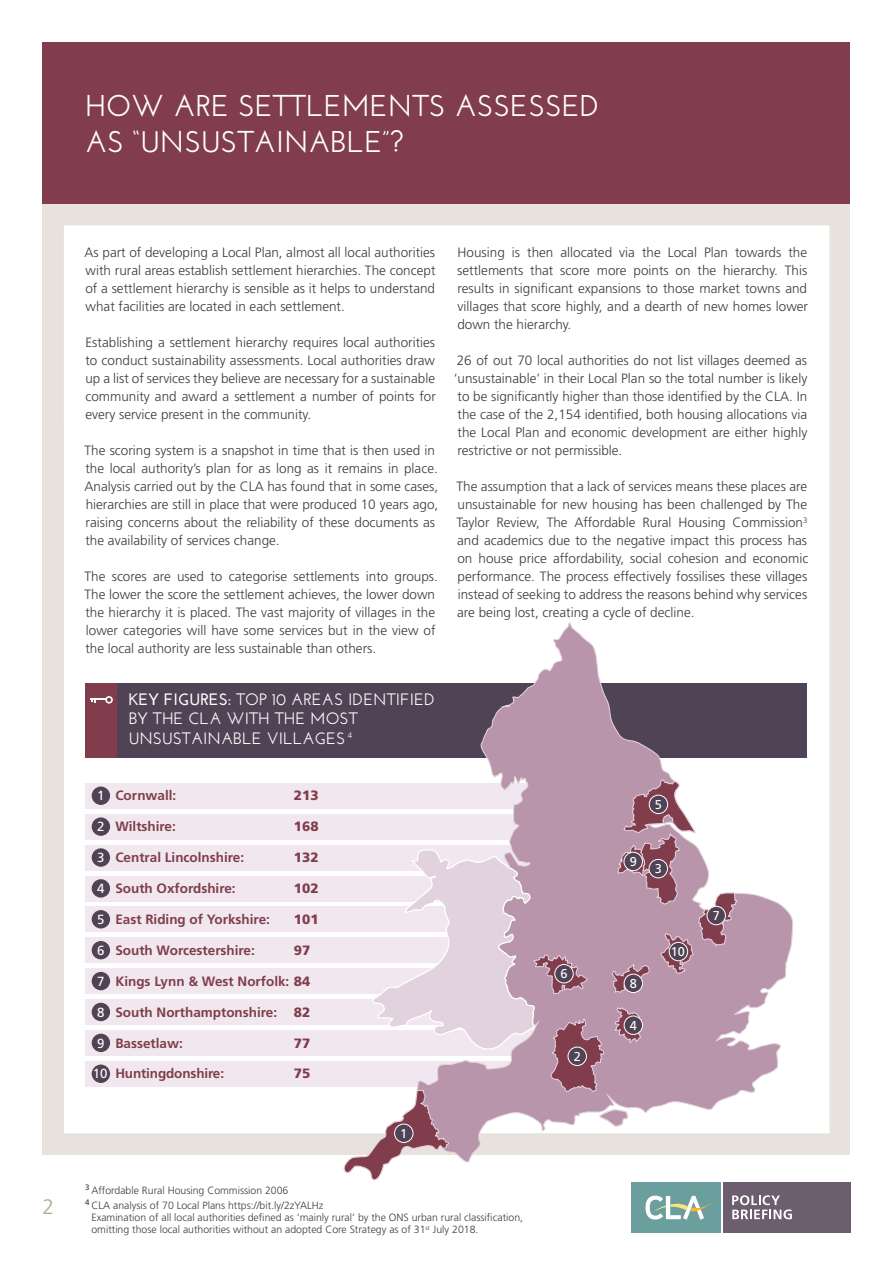
<style>
.page{position:relative;width:893px;height:1263px;background:#fff}
.page>*{position:absolute;margin:0;border:0;box-sizing:border-box;transform-origin:0 0}
.t1{font:600 30px/36px "Josefin Sans";color:#fff}
.t2{font:300 21px "Frutiger";color:#b0a891}
.t3{font:600 16.5px/19.5px "Josefin Sans";color:#fff}
.t4{font:300 13.5px/18px "Frutiger";color:#3c3c3b;text-align:justify}
.t5{font:700 13.5px "Frutiger";color:#813d4c}
.t6{font:900 13.5px "Frutiger";color:#813d4c}
.t7{font:12.75px "Frutiger";color:#fff}
.t8{font:300 10.5px/15px "Frutiger";color:#3c3c3b}
.s1{font-weight:700}
.s2{font-weight:400;font-size:13.2px;color:#fff}
.s3{font-weight:900}
</style>
<div class="page">
<div style="left:43px;top:204px;width:807px;height:950px;background:#e7e3dc"></div>
<div style="left:43px;top:43px;width:807px;height:161px;background:#813d4c"></div>
<div style="left:64px;top:225px;width:765px;height:908px;background:#fff"></div>
<div style="left:631px;top:1182px;width:90px;height:51px;background:#6b9f9d"></div>
<div style="left:723px;top:1182px;width:127px;height:51px;background:#6c5e6e"></div>
<svg style="left:645px;top:1195px;width:66px;height:25px"></svg>
<svg style="left:732px;top:1195px;width:60px;height:24px"></svg>
<div style="left:85px;top:683px;width:32px;height:74px;background:#813d4c"></div>
<div style="left:117px;top:683px;width:690px;height:74px;background:#504355"></div>
<div style="left:105px;top:696px;width:8px;height:8px;border:2px solid #fff;border-radius:50%"></div>
<svg style="left:90px;top:698px;width:17px;height:4px"></svg>
<div style="left:85px;top:783px;width:480px;height:26px;background:#f0e8ee"></div>
<div style="left:85px;top:814px;width:480px;height:25px;background:#f0e8ee"></div>
<div style="left:85px;top:845px;width:480px;height:25px;background:#f0e8ee"></div>
<div style="left:85px;top:876px;width:480px;height:25px;background:#f0e8ee"></div>
<div style="left:85px;top:907px;width:480px;height:25px;background:#f0e8ee"></div>
<div style="left:85px;top:937px;width:480px;height:26px;background:#f0e8ee"></div>
<div style="left:85px;top:968px;width:480px;height:26px;background:#f0e8ee"></div>
<div style="left:85px;top:999px;width:480px;height:26px;background:#f0e8ee"></div>
<div style="left:85px;top:1030px;width:480px;height:26px;background:#f0e8ee"></div>
<div style="left:85px;top:1061px;width:480px;height:25px;background:#f0e8ee"></div>
<div style="left:92px;top:786px;width:18px;height:19px;background:#504355;border-radius:50%"></div>
<div style="left:92px;top:817px;width:18px;height:19px;background:#504355;border-radius:50%"></div>
<div style="left:92px;top:848px;width:18px;height:19px;background:#504355;border-radius:50%"></div>
<div style="left:92px;top:879px;width:18px;height:18px;background:#504355;border-radius:50%"></div>
<div style="left:92px;top:910px;width:18px;height:18px;background:#504355;border-radius:50%"></div>
<div style="left:92px;top:941px;width:18px;height:18px;background:#504355;border-radius:50%"></div>
<div style="left:92px;top:972px;width:18px;height:18px;background:#504355;border-radius:50%"></div>
<div style="left:92px;top:1003px;width:18px;height:18px;background:#504355;border-radius:50%"></div>
<div style="left:92px;top:1064px;width:18px;height:19px;background:#504355;border-radius:50%"></div>
<div style="left:92px;top:1034px;width:18px;height:18px;background:#504355;border-radius:50%"></div>
<svg style="left:342px;top:622px;width:453px;height:533px"></svg>
<svg style="left:343px;top:779px;width:395px;height:402px"></svg>
<div style="left:669px;top:942px;width:19px;height:19px;background:#504355;border-radius:50%"></div>
<div style="left:669px;top:942px;width:19px;height:19px;border:1px solid #fff;border-radius:50%"></div>
<h1 class="t1" style="left:85px;top:88px;width:516px">HOW ARE SETTLEMENTS ASSESSED<br>AS “UNSUSTAINABLE”?</h1>
<h2 class="t2" style="left:43px;top:1194px;width:13px">2</h2>
<p class="t4" style="left:85px;top:244px;width:352px">As part of developing a Local Plan, almost all local authorities with rural areas establish settlement hierarchies. The concept of a settlement hierarchy is sensible as it helps to understand what facilities are located in each settlement.</p>
<p class="t4" style="left:85px;top:333px;width:352px">Establishing a settlement hierarchy requires local authorities to conduct sustainability assessments. Local authorities draw up a list of services they believe are necessary for a sustainable community and award a settlement a number of points for every service present in the community.</p>
<p class="t4" style="left:84px;top:441px;width:355px;text-align:left">The scoring system is a snapshot in time that is then used in the local authority’s plan for as long as it remains in place.<br>Analysis carried out by the CLA has found that in some cases, hierarchies are still in place that were produced 10 years ago, raising concerns about the reliability of these documents as the availability of services change.</p>
<p class="t4" style="left:84px;top:567px;width:355px;text-align:left">The scores are used to categorise settlements into groups.<br>The lower the score the settlement achieves, the lower down the hierarchy it is placed. The vast majority of villages in the lower categories will have some services but in the view of the local authority are less sustainable than others.</p>
<p class="t3" style="left:129px;top:689px;width:308px"><span class="s1">KEY FIGURES:</span> TOP 10 AREAS IDENTIFIED<br>BY THE CLA WITH THE MOST<br>UNSUSTAINABLE VILLAGES <sup>4</sup></p>
<p class="t4" style="left:457px;top:243px;width:352px">Housing is then allocated via the Local Plan towards the settlements that score more points on the hierarchy. This results in significant expansions to those market towns and villages that score highly, and a dearth of new homes lower down the hierarchy.</p>
<p class="t4" style="left:454px;top:351px;width:355px">26 of out 70 local authorities do not list villages deemed as ‘unsustainable’ in their Local Plan so the total number is likely to be significantly higher than those identified by the CLA. In the case of the 2,154 identified, both housing allocations via the Local Plan and economic development are either highly restrictive or not permissible.</p>
<p class="t4" style="left:456px;top:477px;width:353px">The assumption that a lack of services means these places are unsustainable for new housing has been challenged by The Taylor Review, The Affordable Rural Housing Commission<sup>3 </sup>and academics due to the negative impact this process has on house price affordability, social cohesion and economic performance. The process effectively fossilises these villages instead of seeking to address the reasons behind why services are being lost, creating a cycle of decline.</p>
<p class="t5" style="left:97px;top:788px;width:81px"><span class="s2">1</span> Cornwall:</p>
<p class="t6" style="left:294px;top:787px;width:26px">213</p>
<p class="t5" style="left:97px;top:819px;width:80px"><span class="s2">2</span> Wiltshire:</p>
<p class="t6" style="left:294px;top:818px;width:26px">168</p>
<p class="t5" style="left:97px;top:849px;width:148px"><span class="s2">3</span> Central Lincolnshire:</p>
<p class="t6" style="left:294px;top:849px;width:26px">132</p>
<p class="t5" style="left:97px;top:880px;width:140px"><span class="s2">4</span> South Oxfordshire:</p>
<p class="t6" style="left:294px;top:880px;width:26px">102</p>
<p class="t5" style="left:97px;top:911px;width:174px"><span class="s2">5</span> East Riding of Yorkshire:</p>
<p class="t6" style="left:294px;top:911px;width:26px">101</p>
<p class="t5" style="left:97px;top:942px;width:159px"><span class="s2">6</span> South Worcestershire:</p>
<p class="t6" style="left:294px;top:942px;width:18px">97</p>
<p class="t5" style="left:97px;top:973px;width:215px"><span class="s2">7</span> Kings Lynn &amp; West Norfolk: <span class="s3">84</span></p>
<p class="t5" style="left:97px;top:1004px;width:215px"><span class="s2">8</span> South Northamptonshire: <span class="s3">82</span></p>
<p class="t5" style="left:97px;top:1035px;width:87px"><span class="s2">9</span> Bassetlaw:</p>
<p class="t6" style="left:294px;top:1035px;width:18px">77</p>
<p class="t5" style="left:93px;top:1066px;width:133px"><span class="s2">10</span> Huntingdonshire:</p>
<p class="t6" style="left:294px;top:1065px;width:18px">75</p>
<p class="t7" style="left:560px;top:966px;width:9px">6</p>
<p class="t7" style="left:574px;top:1049px;width:9px">2</p>
<p class="t7" style="left:655px;top:797px;width:9px">5</p>
<p class="t7" style="left:630px;top:854px;width:9px">9</p>
<p class="t7" style="left:655px;top:861px;width:9px">3</p>
<p class="t7" style="left:630px;top:976px;width:9px">8</p>
<p class="t7" style="left:630px;top:1018px;width:9px">4</p>
<p class="t7" style="left:671px;top:944px;width:15px">10</p>
<p class="t7" style="left:713px;top:908px;width:9px">7</p>
<p class="t7" style="left:400px;top:1126px;width:9px">1</p>
<p class="t8" style="left:85px;top:1183px;width:240px"><sup>3</sup> Affordable Rural Housing Commission 2006<br><sup>4</sup> CLA analysis of 70 Local Plans https://bit.ly/2zYALHz</p>
<p class="t8" style="left:91px;top:1211px;width:433px;line-height:12px">Examination of all local authorities defined as ‘mainly rural’ by the ONS urban rural classification, omitting those local authorities without an adopted Core Strategy as of 31<sup>st</sup> July 2018.</p>
</div>
